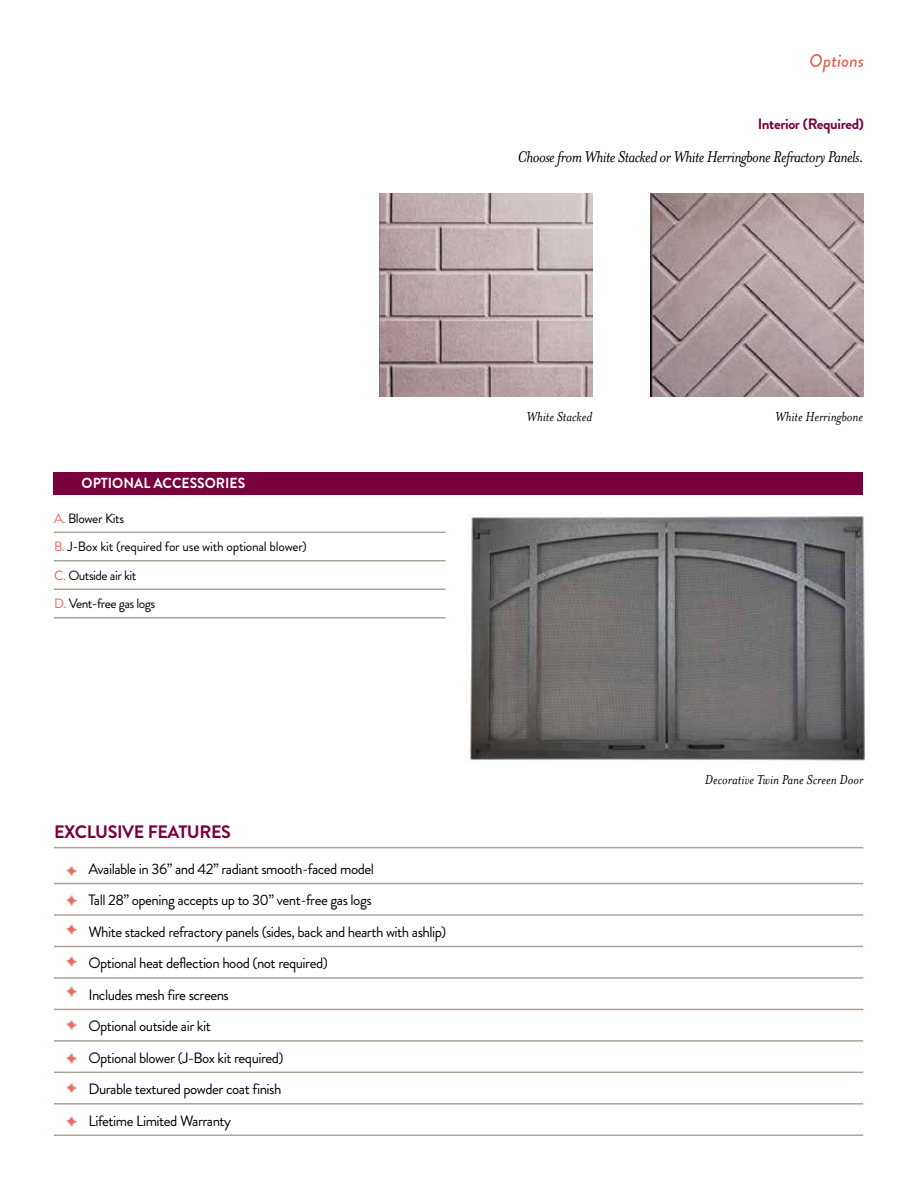
<style>
.page{position:relative;width:918px;height:1188px;background:#fff}
.page>*{position:absolute;margin:0;border:0;box-sizing:border-box;transform-origin:0 0}
.t1{font:italic 18px "Mrs Eaves OT";letter-spacing:-.03em;color:#000}
.t2{font:700 18px "Brandon Grotesque";letter-spacing:-.025em;color:#7a003c}
.t3{font:15px/31.5px "Brandon Grotesque";letter-spacing:-.035em;color:#000}
.t4{font:italic 15px "Mrs Eaves OT";color:#000}
.t5{font:700 15px "Brandon Grotesque";letter-spacing:-.025em;color:#7a003c}
.t6{font:700 14.7px "Brandon Grotesque";color:#fff;scale:.95 1}
.t7{font:13.5px/28.5px "Brandon Grotesque";letter-spacing:-.03em;color:#000}
.s1{color:#e66b5b}
</style>
<div class="page">
<hr style="left:54px;top:847px;width:809px;height:1px;background:#aca39b">
<hr style="left:54px;top:883px;width:809px;height:1px;background:#aca39b">
<hr style="left:54px;top:914px;width:809px;height:2px;background:#aca39b">
<hr style="left:54px;top:946px;width:809px;height:1px;background:#aca39b">
<hr style="left:54px;top:977px;width:809px;height:2px;background:#aca39b">
<hr style="left:54px;top:1009px;width:809px;height:1px;background:#aca39b">
<hr style="left:54px;top:1040px;width:809px;height:2px;background:#aca39b">
<hr style="left:54px;top:1072px;width:809px;height:1px;background:#aca39b">
<hr style="left:54px;top:1103px;width:809px;height:2px;background:#aca39b">
<hr style="left:54px;top:1135px;width:809px;height:1px;background:#aca39b">
<img style="left:67px;top:895px;width:10px;height:11px">
<img style="left:67px;top:866px;width:10px;height:10px">
<img style="left:67px;top:924px;width:10px;height:11px">
<img style="left:67px;top:956px;width:10px;height:11px">
<img style="left:67px;top:1053px;width:10px;height:11px">
<img style="left:67px;top:986px;width:10px;height:11px">
<img style="left:67px;top:1083px;width:10px;height:10px">
<img style="left:67px;top:1020px;width:10px;height:10px">
<img style="left:67px;top:1116px;width:10px;height:11px">
<img style="left:651px;top:194px;width:212px;height:202px">
<svg style="left:810px;top:54px;width:53px;height:18px"></svg>
<img style="left:469px;top:515px;width:396px;height:246px">
<div style="left:53px;top:472px;width:810px;height:22px;background:#7a003c"></div>
<hr style="left:54px;top:532px;width:392px;height:1px;background:#aca39b">
<hr style="left:54px;top:560px;width:392px;height:2px;background:#aca39b">
<hr style="left:54px;top:589px;width:392px;height:1px;background:#aca39b">
<hr style="left:54px;top:617px;width:392px;height:2px;background:#aca39b">
<img style="left:380px;top:194px;width:212px;height:202px">
<p class="t5" style="left:758px;top:114px;width:108px">Interior (Required)</p>
<p class="t1" style="left:517px;top:147px;width:348px">Choose from White Stacked or White Herringbone Refractory Panels.</p>
<p class="t6" style="left:82px;top:472px;width:174px">OPTIONAL ACCESSORIES</p>
<p class="t7" style="left:54px;top:504px;width:254px"><span class="s1">A.</span> Blower Kits<br><span class="s1">B.</span> J-Box kit (required for use with optional blower)<br><span class="s1">C.</span> Outside air kit<br><span class="s1">D.</span> Vent-free gas logs</p>
<p class="t2" style="left:54px;top:819px;width:178px">EXCLUSIVE FEATURES</p>
<p class="t3" style="left:89px;top:853px;width:359px">Available in 36” and 42” radiant smooth-faced model<br>Tall 28” opening accepts up to 30” vent-free gas logs<br>White stacked refractory panels (sides, back and hearth with ashlip)<br>Optional heat deflection hood (not required)<br>Includes mesh fire screens<br>Optional outside air kit<br>Optional blower (J-Box kit required)<br>Durable textured powder coat finish<br>Lifetime Limited Warranty</p>
<p class="t4" style="left:526px;top:409px;width:67px">White Stacked</p>
<p class="t4" style="left:775px;top:409px;width:90px">White Herringbone</p>
<p class="t4" style="left:705px;top:772px;width:160px">Decorative Twin Pane Screen Door</p>
</div>
